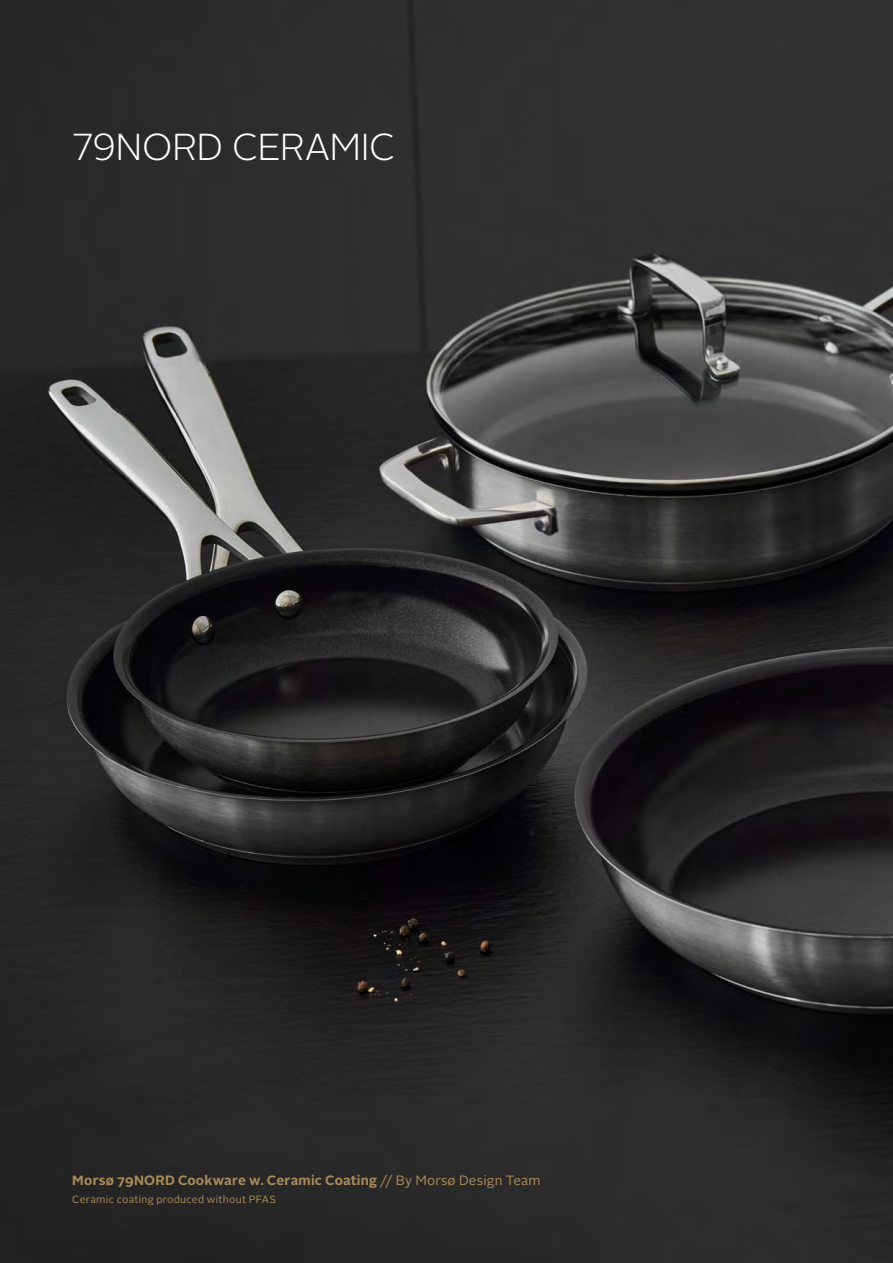
<style>
.page{position:relative;width:893px;height:1263px;background:#fff}
.page>*{position:absolute;margin:0;border:0;box-sizing:border-box;transform-origin:0 0}
.t1{font:300 37.5px "Alright Sans";letter-spacing:-.01em;color:#fff}
.t2{font:700 13.5px "Alright Sans";letter-spacing:.015em;color:#aa8c58}
.t3{font:10.5px "Alright Sans";letter-spacing:.02em;color:#aa8c58}
.s1{font-weight:400}
</style>
<div class="page">
<img style="left:0;top:0;width:893px;height:1263px">
<h1 class="t1" style="left:72px;top:121px;width:325px">79NORD CERAMIC</h1>
<p class="t2" style="left:72px;top:1170px;width:470px">Morsø 79NORD Cookware w. Ceramic Coating <span class="s1">// By Morsø Design Team</span></p>
<p class="t3" style="left:72px;top:1193px;width:205px">Ceramic coating produced without PFAS</p>
</div>
